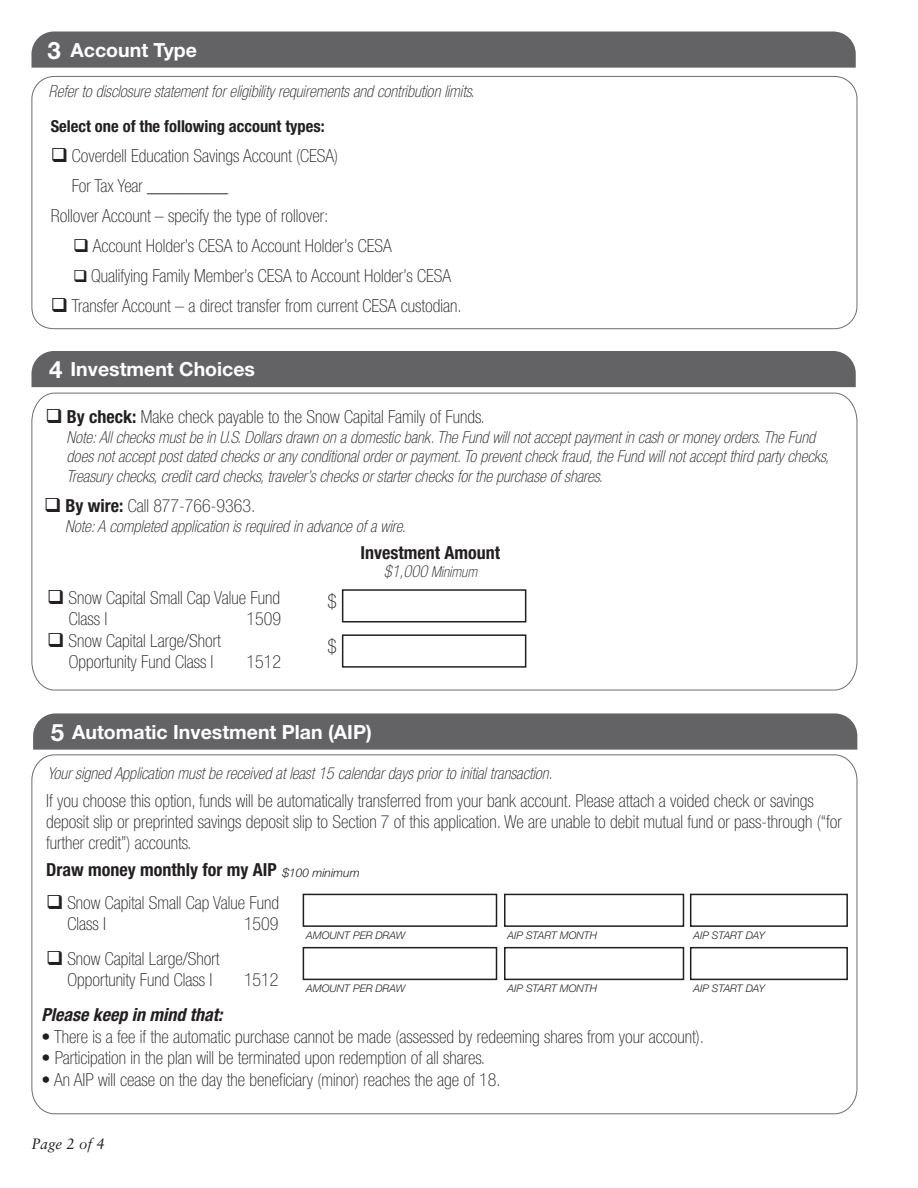
<style>
.page{position:relative;width:918px;height:1188px;background:#fff}
.page>*{position:absolute;margin:0;border:0;box-sizing:border-box;transform-origin:0 0}
.t1{font:700 24px "Helvetica Neue";color:#fff}
.t2{font:700 19.5px "Helvetica Neue";color:#fff}
.t3{font:100 condensed 19.5px "Helvetica Neue";color:#231f20}
.t4{font:100 condensed 18px/21px "Helvetica Neue";color:#231f20}
.t5{font:700 condensed 18px "Helvetica Neue";color:#231f20}
.t6{font:italic 700 condensed 18px "Helvetica Neue";color:#231f20}
.t7{font:italic 100 condensed 16.5px/19.5px "Helvetica Neue";color:#231f20}
.t8{font:700 condensed 16.5px "Helvetica Neue";color:#231f20}
.t9{font:italic 100 condensed 15px "Helvetica Neue";color:#231f20}
.t10{font:italic 15px "Sabon";color:#231f20}
.t11{font:italic 300 12px "Helvetica Neue";color:#231f20}
.t12{font:italic 300 10.5px "Helvetica Neue";color:#231f20}
.s1{font-weight:700}
.s2{font-size:16.5px}
</style>
<div class="page">
<div style="left:32px;top:351px;width:824px;height:36px;background:#636366"></div>
<svg style="left:31px;top:392px;width:827px;height:299px"></svg>
<div style="left:32px;top:31px;width:824px;height:37px;background:#636366"></div>
<div style="left:342px;top:589px;width:184px;height:33px;border:2px solid #231f20"></div>
<div style="left:342px;top:634px;width:184px;height:34px;border:2px solid #231f20"></div>
<div style="left:33px;top:713px;width:824px;height:37px;background:#636366"></div>
<svg style="left:31px;top:754px;width:827px;height:361px"></svg>
<div style="left:303px;top:894px;width:194px;height:33px;border:2px solid #231f20"></div>
<div style="left:303px;top:947px;width:194px;height:33px;border:2px solid #231f20"></div>
<div style="left:504px;top:894px;width:180px;height:33px;border:2px solid #231f20"></div>
<div style="left:504px;top:947px;width:180px;height:33px;border:2px solid #231f20"></div>
<div style="left:690px;top:894px;width:158px;height:33px;border:2px solid #231f20"></div>
<div style="left:690px;top:947px;width:158px;height:33px;border:2px solid #231f20"></div>
<p class="t1" style="left:48px;top:35px;width:15px">3</p>
<p class="t2" style="left:71px;top:38px;width:128px">Account Type</p>
<p class="t7" style="left:48px;top:81px;width:428px">Refer to disclosure statement for eligibility requirements and contribution limits.</p>
<p class="t8" style="left:51px;top:116px;width:276px">Select one of the following account types:</p>
<p class="t4" style="left:51px;top:145px;width:289px">❑ Coverdell Education Savings Account (CESA)</p>
<p class="t4" style="left:72px;top:175px;width:158px">For Tax Year _________</p>
<p class="t4" style="left:51px;top:205px;width:279px">Rollover Account – specify the type of rollover:</p>
<p class="t4" style="left:73px;top:235px;width:320px">❑ Account Holder’s CESA to Account Holder’s CESA</p>
<p class="t4" style="left:73px;top:265px;width:379px">❑ Qualifying Family Member’s CESA to Account Holder’s CESA</p>
<p class="t4" style="left:51px;top:295px;width:412px">❑ Transfer Account – a direct transfer from current CESA custodian.</p>
<p class="t1" style="left:49px;top:355px;width:15px">4</p>
<p class="t2" style="left:71px;top:357px;width:186px">Investment Choices</p>
<p class="t4" style="left:46px;top:406px;width:441px">❑ <span class="s1">By check:</span> Make check payable to the Snow Capital Family of Funds.</p>
<p class="t7" style="left:67px;top:427px;width:764px">Note: All checks must be in U.S. Dollars drawn on a domestic bank. The Fund will not accept payment in cash or money orders. The Fund does not accept post dated checks or any conditional order or payment. To prevent check fraud, the Fund will not accept third party checks,<br>Treasury checks, credit card checks, traveler’s checks or starter checks for the purchase of shares.</p>
<p class="t4" style="left:44px;top:495px;width:213px">❑ <span class="s1">By wire:</span> Call 877-766-9363.</p>
<p class="t7" style="left:65px;top:516px;width:342px">Note: A completed application is required in advance of a wire.</p>
<p class="t4" style="left:47px;top:587px;width:234px">❑ Snow Capital Small Cap Value Fund</p>
<p class="t4" style="left:69px;top:608px;width:40px">Class I</p>
<p class="t4" style="left:247px;top:608px;width:36px">1509</p>
<p class="t4" style="left:69px;top:630px;width:153px;text-indent:-22px">❑ Snow Capital Large/Short<br>Opportunity Fund Class I</p>
<p class="t4" style="left:247px;top:651px;width:36px">1512</p>
<p class="t3" style="left:328px;top:590px;width:11px">$</p>
<p class="t3" style="left:328px;top:635px;width:11px">$</p>
<p class="t5" style="left:361px;top:542px;width:141px">Investment Amount</p>
<p class="t9" style="left:384px;top:564px;width:95px"><span class="s2">$1,000</span> Minimum</p>
<p class="t1" style="left:51px;top:717px;width:15px">5</p>
<p class="t2" style="left:72px;top:720px;width:301px">Automatic Investment Plan (AIP)</p>
<p class="t7" style="left:47px;top:764px;width:507px">Your signed Application must be received at least 15 calendar days prior to initial transaction.</p>
<p class="t4" style="left:46px;top:790px;width:797px">If you choose this option, funds will be automatically transferred from your bank account. Please attach a voided check or savings deposit slip or preprinted savings deposit slip to Section 7 of this application. We are unable to debit mutual fund or pass-through (“for further credit”) accounts.</p>
<p class="t5" style="left:46px;top:859px;width:232px">Draw money monthly for my AIP</p>
<p class="t11" style="left:282px;top:865px;width:79px">$100 minimum</p>
<p class="t4" style="left:46px;top:892px;width:234px">❑ Snow Capital Small Cap Value Fund</p>
<p class="t4" style="left:68px;top:913px;width:40px">Class I</p>
<p class="t4" style="left:244px;top:913px;width:36px">1509</p>
<p class="t4" style="left:68px;top:948px;width:153px;text-indent:-22px">❑ Snow Capital Large/Short<br>Opportunity Fund Class I</p>
<p class="t4" style="left:244px;top:969px;width:36px">1512</p>
<p class="t12" style="left:306px;top:929px;width:101px">AMOUNT PER DRAW</p>
<p class="t12" style="left:306px;top:982px;width:101px">AMOUNT PER DRAW</p>
<p class="t12" style="left:508px;top:929px;width:91px">AIP START MONTH</p>
<p class="t12" style="left:508px;top:982px;width:91px">AIP START MONTH</p>
<p class="t12" style="left:693px;top:929px;width:73px">AIP START DAY</p>
<p class="t12" style="left:693px;top:982px;width:73px">AIP START DAY</p>
<p class="t6" style="left:42px;top:1004px;width:182px">Please keep in mind that:</p>
<p class="t4" style="left:42px;top:1026px;width:664px">• There is a fee if the automatic purchase cannot be made (assessed by redeeming shares from your account).</p>
<p class="t4" style="left:42px;top:1047px;width:445px">• Participation in the plan will be terminated upon redemption of all shares.</p>
<p class="t4" style="left:42px;top:1069px;width:461px">• An AIP will cease on the day the beneficiary (minor) reaches the age of 18.</p>
<p class="t10" style="left:32px;top:1135px;width:75px">Page 2 of 4</p>
</div>
